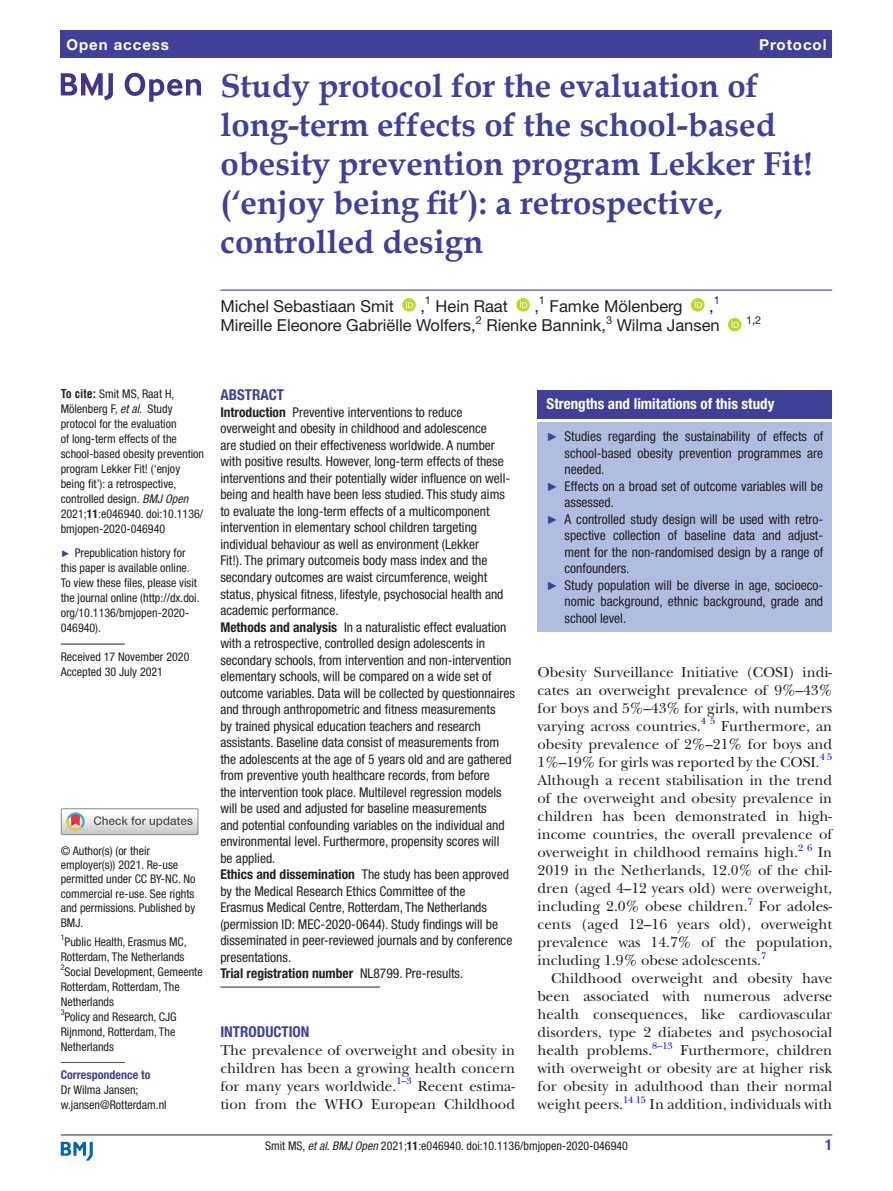
<style>
.page{position:relative;width:893px;height:1191px;background:#fff}
.page>*{position:absolute;margin:0;border:0;box-sizing:border-box;transform-origin:0 0}
.t1{font:700 33px/39px "Book Antiqua";color:#414099}
.t2{font:16.5px "Helvetica Neue LT Std";color:#231f20}
.t3{font:15px/18px "New Baskerville";color:#231f20;text-align:justify}
.t4{font:700 condensed 15px "Helvetica Neue LT Std";color:#fff}
.t5{font:700 condensed 15px "Helvetica Neue LT Std";color:#414099}
.t6{font:700 15px "Helvetica Neue LT Std";letter-spacing:.065em;color:#fff}
.t7{font:condensed 13.5px/16.5px "Helvetica Neue LT Std";color:#231f20}
.t8{font:condensed 12px/15px "Helvetica Neue LT Std";color:#231f20}
.t9{font:700 condensed 12px "Helvetica Neue LT Std";color:#414099}
.t10{font:10.95px "Helvetica Neue LT Std";color:#231f20}
.t11{font:9.9px "New Baskerville";color:#00f}
.t12{font:condensed 7.95px "Helvetica Neue LT Std";color:#231f20}
.s1{font-family:"Helvetica LT Std";font-weight:700}
.s2{font-style:italic}
.s3{font-weight:700}
.s4{font-family:"Arial";font-stretch:normal;font-size:9.75px;color:#414099}
.s5{font-family:"Arial";font-stretch:normal;font-size:12px;color:#414099}
</style>
<div class="page">
<hr style="left:61px;top:1134px;width:771px;height:1px;background:#231f20">
<svg style="left:61px;top:1141px;width:32px;height:19px"></svg>
<div style="left:61px;top:31px;width:771px;height:27px;background:#414099"></div>
<hr style="left:220px;top:289px;width:612px;height:2px;background:#414099">
<svg style="left:402px;top:298px;width:14px;height:14px"></svg>
<svg style="left:516px;top:298px;width:14px;height:14px"></svg>
<svg style="left:691px;top:298px;width:13px;height:14px"></svg>
<svg style="left:728px;top:318px;width:13px;height:13px"></svg>
<hr style="left:61px;top:643px;width:64px;height:1px;background:#231f20">
<hr style="left:61px;top:1062px;width:64px;height:1px;background:#414099">
<svg style="left:61px;top:73px;width:52px;height:27px"></svg>
<svg style="left:125px;top:73px;width:76px;height:29px"></svg>
<div style="left:61px;top:808px;width:138px;height:27px;border:1px solid #969090"></div>
<svg style="left:61px;top:808px;width:137px;height:26px"></svg>
<hr style="left:220px;top:986px;width:160px;height:1px;background:#231f20">
<div style="left:538px;top:390px;width:294px;height:28px;background:#414099"></div>
<div style="left:538px;top:422px;width:294px;height:210px;background:#afbde1"></div>
<p class="t6" style="left:66px;top:35px;width:104px">Open access</p>
<p class="t6" style="left:759px;top:35px;width:69px">Protocol</p>
<h1 class="t1" style="left:220px;top:66px;width:594px">Study protocol for the evaluation of long-term effects of the school-based obesity prevention program Lekker Fit! (‘enjoy being fit’): a retrospective, controlled design</h1>
<p class="t2" style="left:220px;top:296px;width:175px">Michel Sebastiaan Smit</p>
<p class="t2" style="left:420px;top:296px;width:6px">,</p>
<p class="t10" style="left:425px;top:294px;width:8px">1</p>
<p class="t2" style="left:436px;top:296px;width:74px">Hein Raat</p>
<p class="t10" style="left:539px;top:294px;width:8px">1</p>
<p class="t2" style="left:550px;top:296px;width:135px">Famke Mölenberg</p>
<p class="t2" style="left:709px;top:296px;width:6px">,</p>
<p class="t10" style="left:714px;top:294px;width:8px">1</p>
<p class="t2" style="left:534px;top:296px;width:6px">,</p>
<p class="t2" style="left:220px;top:316px;width:257px">Mireille Eleonore Gabriëlle Wolfers,</p>
<p class="t10" style="left:476px;top:313px;width:8px">2</p>
<p class="t2" style="left:486px;top:316px;width:121px">Rienke Bannink,</p>
<p class="t10" style="left:606px;top:313px;width:8px">3</p>
<p class="t2" style="left:617px;top:316px;width:105px">Wilma Jansen</p>
<p class="t10" style="left:746px;top:313px;width:17px">1,2</p>
<p class="t8" style="left:61px;top:386px;width:145px"><span class="s1">To cite:</span> Smit MS, Raat H,<br>Mölenberg F, <span class="s2">et al</span>. Study protocol for the evaluation<br>of long-term effects of the school-based obesity prevention program Lekker Fit! (‘enjoy being fit’): a retrospective, controlled design. <span class="s2">BMJ Open<br></span>2021;<span class="s3">11</span>:e046940. doi:10.1136/ bmjopen-2020-046940</p>
<p class="t8" style="left:61px;top:545px;width:140px"><span class="s4">►</span> Prepublication history for this paper is available online.<br>To view these files, please visit the journal online (http://dx.doi. org/10.1136/bmjopen-2020-<br>046940).</p>
<p class="t8" style="left:61px;top:649px;width:130px">Received 17 November 2020<br>Accepted 30 July 2021</p>
<p class="t8" style="left:61px;top:843px;width:136px;line-height:14.4px">© Author(s) (or their employer(s)) 2021. Re-use permitted under CC BY-NC. No commercial re-use. See rights and permissions. Published by<br>BMJ.</p>
<p class="t12" style="left:61px;top:933px;width:5px">1</p>
<p class="t8" style="left:61px;top:934px;width:127px;text-align:center">Public Health, Erasmus MC,<br>Rotterdam, The Netherlands</p>
<p class="t12" style="left:61px;top:963px;width:5px">2</p>
<p class="t8" style="left:61px;top:964px;width:143px;text-indent:4px">Social Development, Gemeente<br>Rotterdam, Rotterdam, The<br>Netherlands<br><sup>3</sup>Policy and Research, CJG<br>Rijnmond, Rotterdam, The<br>Netherlands</p>
<p class="t9" style="left:61px;top:1067px;width:91px">Correspondence to</p>
<p class="t8" style="left:61px;top:1082px;width:107px">Dr Wilma Jansen; w.jansen@Rotterdam.nl</p>
<p class="t5" style="left:220px;top:386px;width:65px">ABSTRACT</p>
<p class="t7" style="left:220px;top:404px;width:296px"><span class="s3">Introduction</span> Preventive interventions to reduce overweight and obesity in childhood and adolescence<br>are studied on their effectiveness worldwide. A number with positive results. However, long-term effects of these interventions and their potentially wider influence on well&shy;being and health have been less studied. This study aims to evaluate the long-term effects of a multicomponent intervention in elementary school children targeting individual behaviour as well as environment (Lekker<br>Fit!). The primary outcomeis body mass index and the secondary outcomes are waist circumference, weight status, physical fitness, lifestyle, psychosocial health and academic performance.<br><span class="s3">Methods and analysis</span> In a naturalistic effect evaluation with a retrospective, controlled design adolescents in secondary schools, from intervention and non-intervention elementary schools, will be compared on a wide set of outcome variables. Data will be collected by questionnaires and through anthropometric and fitness measurements<br>by trained physical education teachers and research assistants. Baseline data consist of measurements from the adolescents at the age of 5 years old and are gathered from preventive youth healthcare records, from before<br>the intervention took place. Multilevel regression models will be used and adjusted for baseline measurements<br>and potential confounding variables on the individual and environmental level. Furthermore, propensity scores will be applied.<br><span class="s3">Ethics and dissemination</span> The study has been approved by the Medical Research Ethics Committee of the<br>Erasmus Medical Centre, Rotterdam, The Netherlands (permission ID: MEC-2020-0644). Study findings will be disseminated in peer-reviewed journals and by conference presentations.<br><span class="s3">Trial registration number</span> NL8799. Pre-results.</p>
<p class="t5" style="left:220px;top:1022px;width:91px">INTRODUCTION</p>
<p class="t3" style="left:220px;top:1041px;width:296px">The prevalence of overweight and obesity in children has been a growing health concern for many years worldwide.</p>
<p class="t11" style="left:396px;top:1075px;width:17px">1–3</p>
<p class="t3" style="left:220px;top:1077px;width:296px;text-align:right">Recent estima-<br>tion from the WHO European Childhood</p>
<p class="t4" style="left:547px;top:395px;width:229px">Strengths and limitations of this study</p>
<p class="t7" style="left:547px;top:428px;width:278px"><span class="s5">►</span> Studies regarding the sustainability of effects of</p>
<p class="t7" style="left:565px;top:444px;width:260px">school-based obesity prevention programmes are</p>
<p class="t7" style="left:565px;top:461px;width:41px">needed.</p>
<p class="t7" style="left:547px;top:477px;width:278px"><span class="s5">►</span> Effects on a broad set of outcome variables will be</p>
<p class="t7" style="left:565px;top:494px;width:51px">assessed.</p>
<p class="t7" style="left:547px;top:510px;width:278px"><span class="s5">►</span> A controlled study design will be used with retro-</p>
<p class="t7" style="left:565px;top:527px;width:260px">spective collection of baseline data and adjust-</p>
<p class="t7" style="left:565px;top:543px;width:260px">ment for the non-randomised design by a range of</p>
<p class="t7" style="left:565px;top:560px;width:66px">confounders.</p>
<p class="t7" style="left:547px;top:576px;width:278px"><span class="s5">►</span> Study population will be diverse in age, socioeco-</p>
<p class="t7" style="left:565px;top:593px;width:260px">nomic background, ethnic background, grade and</p>
<p class="t7" style="left:565px;top:609px;width:63px">school level.</p>
<p class="t3" style="left:538px;top:663px;width:296px">Obesity Surveillance Initiative (COSI) indi&shy;cates an overweight prevalence of 9%–43% for boys and 5%–43% for girls, with numbers varying across countries.<sup>4</sup> <sup>5</sup> Furthermore, an obesity prevalence of 2%–21% for boys and 1%–19% for girls was reported by the COSI.</p>
<p class="t11" style="left:820px;top:751px;width:14px">4 5</p>
<p class="t3" style="left:538px;top:771px;width:296px">Although a recent stabilisation in the trend of the overweight and obesity prevalence in children has been demonstrated in high&shy;income countries, the overall prevalence of overweight in childhood remains high.</p>
<p class="t11" style="left:798px;top:841px;width:16px">2 6</p>
<p class="t3" style="left:538px;top:843px;width:296px;text-indent:280px">In 2019 in the Netherlands, 12.0% of the chil&shy;dren (aged 4–12 years old) were overweight, including 2.0% obese children.</p>
<p class="t11" style="left:748px;top:895px;width:7px">7</p>
<p class="t3" style="left:538px;top:897px;width:296px;text-indent:221px">For adoles&shy;cents (aged 12–16 years old), overweight prevalence was 14.7% of the population, including 1.9% obese adolescents.</p>
<p class="t11" style="left:761px;top:949px;width:7px">7</p>
<p class="t3" style="left:538px;top:969px;width:296px;text-indent:14px">Childhood overweight and obesity have been associated with numerous adverse health consequences, like cardiovascular disorders, type 2 diabetes and psychosocial health problems.<sup>8–13</sup></p>
<p class="t3" style="left:538px;top:1041px;width:296px;text-indent:143px">Furthermore, children with overweight or obesity are at higher risk for obesity in adulthood than their normal weight peers.</p>
<p class="t11" style="left:623px;top:1093px;width:25px">14 15</p>
<p class="t3" style="left:650px;top:1095px;width:184px">In addition, individuals with</p>
<p class="t8" style="left:265px;top:1137px;width:364px">Smit MS, <span class="s2">et al</span>. <span class="s2">BMJ Open</span> 2021;<span class="s3">11</span>:e046940. doi:10.1136/bmjopen-2020-046940</p>
<p class="t5" style="left:825px;top:1135px;width:9px">1</p>
</div>
